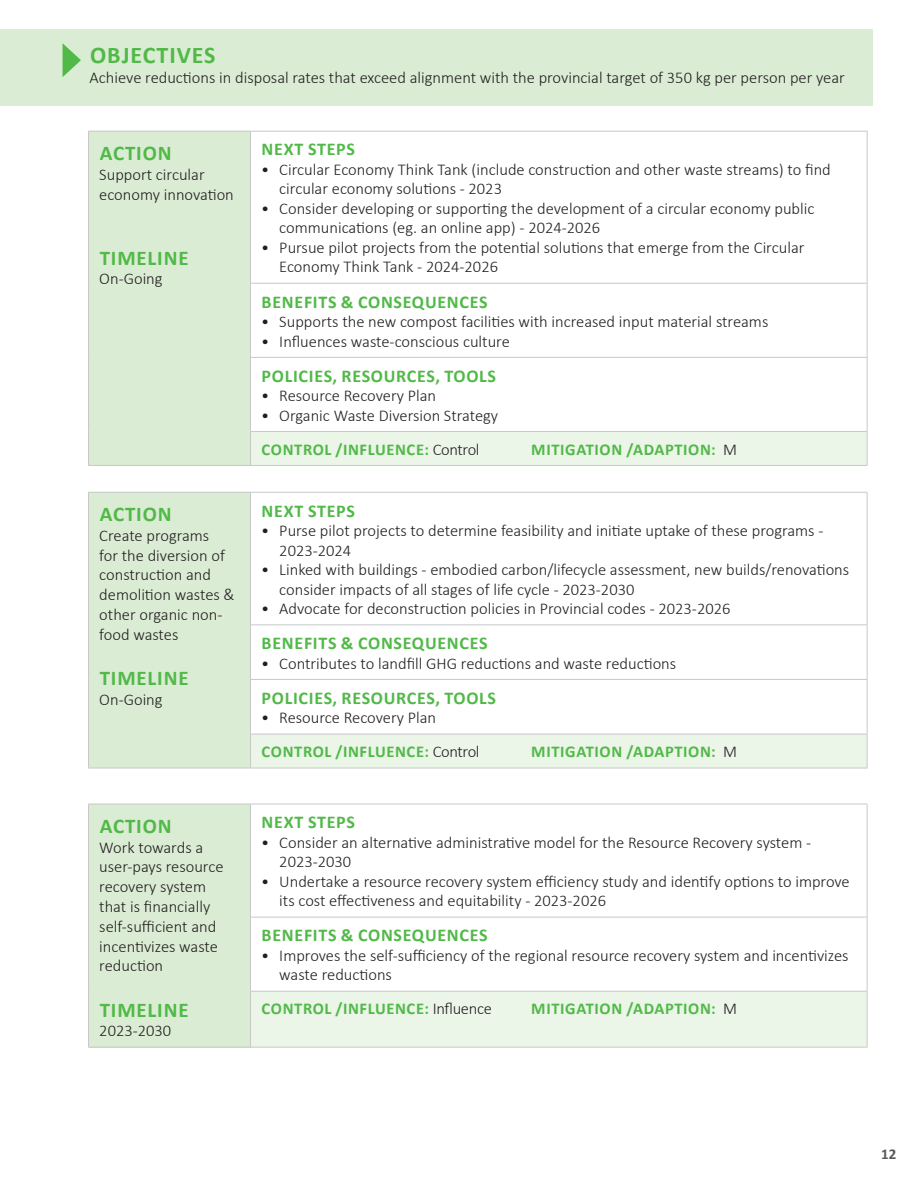
<style>
.page{position:relative;width:918px;height:1188px;background:#fff}
.page>*{position:absolute;margin:0;border:0;box-sizing:border-box;transform-origin:0 0}
.Action_Table_Heading{font:700 24px "Calibri";letter-spacing:.04em;color:#51b948}
.Action_Table_Heading-2{font:700 21px "Calibri";letter-spacing:.04em;color:#51b948}
.Table_Headings{font:700 18px "Calibri";letter-spacing:.04em;color:#51b948}
.Table_Text{font:300 16.5px/19.8px "Calibri";color:#231f20}
.Table_Headings-2{font:700 16.5px "Calibri";letter-spacing:.04em;color:#51b948}
.t1{font:700 15px "Calibri";color:#57585a}
.s1{font-weight:300;color:#231f20}
</style>
<div class="page">
<div style="left:0;top:29px;width:873px;height:77px;background:#dbecd4"></div>
<div style="left:89px;top:131px;width:162px;height:334px;background:#dbecd4"></div>
<div style="left:251px;top:431px;width:616px;height:34px;background:#ebf5e8"></div>
<hr style="left:88px;top:131px;width:163px;height:1px;background:#c7c8ca">
<hr style="left:88px;top:132px;width:1px;height:151px;background:#c7c8ca">
<hr style="left:251px;top:131px;width:617px;height:1px;background:#c7c8ca">
<hr style="left:250px;top:132px;width:1px;height:151px;background:#c7c8ca">
<hr style="left:867px;top:132px;width:1px;height:151px;background:#c7c8ca">
<hr style="left:88px;top:283px;width:1px;height:74px;background:#c7c8ca">
<hr style="left:250px;top:283px;width:618px;height:1px;background:#c7c8ca">
<hr style="left:250px;top:284px;width:1px;height:73px;background:#c7c8ca">
<hr style="left:867px;top:284px;width:1px;height:73px;background:#c7c8ca">
<hr style="left:88px;top:357px;width:1px;height:74px;background:#c7c8ca">
<hr style="left:250px;top:357px;width:618px;height:1px;background:#c7c8ca">
<hr style="left:250px;top:358px;width:1px;height:73px;background:#c7c8ca">
<hr style="left:867px;top:358px;width:1px;height:73px;background:#c7c8ca">
<hr style="left:88px;top:431px;width:1px;height:34px;background:#c7c8ca">
<hr style="left:250px;top:431px;width:618px;height:1px;background:#c7c8ca">
<hr style="left:250px;top:432px;width:1px;height:33px;background:#c7c8ca">
<hr style="left:867px;top:432px;width:1px;height:33px;background:#c7c8ca">
<hr style="left:88px;top:465px;width:163px;height:1px;background:#c7c8ca">
<hr style="left:251px;top:465px;width:617px;height:1px;background:#c7c8ca">
<div style="left:89px;top:492px;width:162px;height:276px;background:#dbecd4"></div>
<div style="left:251px;top:734px;width:616px;height:34px;background:#ebf5e8"></div>
<hr style="left:88px;top:492px;width:163px;height:1px;background:#c7c8ca">
<hr style="left:88px;top:493px;width:1px;height:132px;background:#c7c8ca">
<hr style="left:251px;top:492px;width:617px;height:1px;background:#c7c8ca">
<hr style="left:250px;top:493px;width:1px;height:131px;background:#c7c8ca">
<hr style="left:867px;top:493px;width:1px;height:131px;background:#c7c8ca">
<hr style="left:88px;top:625px;width:1px;height:54px;background:#c7c8ca">
<hr style="left:250px;top:624px;width:618px;height:1px;background:#c7c8ca">
<hr style="left:250px;top:625px;width:1px;height:54px;background:#c7c8ca">
<hr style="left:867px;top:625px;width:1px;height:54px;background:#c7c8ca">
<hr style="left:88px;top:679px;width:1px;height:55px;background:#c7c8ca">
<hr style="left:250px;top:679px;width:618px;height:1px;background:#c7c8ca">
<hr style="left:250px;top:680px;width:1px;height:54px;background:#c7c8ca">
<hr style="left:867px;top:680px;width:1px;height:54px;background:#c7c8ca">
<hr style="left:88px;top:734px;width:1px;height:34px;background:#c7c8ca">
<hr style="left:250px;top:734px;width:618px;height:1px;background:#c7c8ca">
<hr style="left:250px;top:734px;width:1px;height:34px;background:#c7c8ca">
<hr style="left:867px;top:734px;width:1px;height:34px;background:#c7c8ca">
<hr style="left:88px;top:768px;width:163px;height:1px;background:#c7c8ca">
<hr style="left:251px;top:768px;width:617px;height:1px;background:#c7c8ca">
<div style="left:89px;top:804px;width:162px;height:243px;background:#dbecd4"></div>
<div style="left:251px;top:991px;width:616px;height:56px;background:#ebf5e8"></div>
<hr style="left:88px;top:804px;width:163px;height:1px;background:#c7c8ca">
<hr style="left:88px;top:804px;width:1px;height:113px;background:#c7c8ca">
<hr style="left:251px;top:804px;width:617px;height:1px;background:#c7c8ca">
<hr style="left:250px;top:804px;width:1px;height:113px;background:#c7c8ca">
<hr style="left:867px;top:804px;width:1px;height:113px;background:#c7c8ca">
<hr style="left:88px;top:917px;width:1px;height:74px;background:#c7c8ca">
<hr style="left:250px;top:917px;width:618px;height:1px;background:#c7c8ca">
<hr style="left:250px;top:917px;width:1px;height:74px;background:#c7c8ca">
<hr style="left:867px;top:917px;width:1px;height:74px;background:#c7c8ca">
<hr style="left:88px;top:991px;width:1px;height:56px;background:#c7c8ca">
<hr style="left:250px;top:991px;width:618px;height:1px;background:#c7c8ca">
<hr style="left:250px;top:992px;width:1px;height:55px;background:#c7c8ca">
<hr style="left:867px;top:992px;width:1px;height:55px;background:#c7c8ca">
<hr style="left:88px;top:1047px;width:163px;height:1px;background:#c7c8ca">
<hr style="left:251px;top:1047px;width:617px;height:1px;background:#c7c8ca">
<svg style="left:63px;top:44px;width:18px;height:33px"></svg>
<p class="Action_Table_Heading" style="left:90px;top:40px;width:127px">OBJECTIVES</p>
<p class="Table_Text" style="left:90px;top:67px;width:757px">Achieve reductions in disposal rates that exceed alignment with the provincial target of 350 kg per person per year</p>
<p class="Action_Table_Heading-2" style="left:100px;top:140px;width:73px">ACTION</p>
<p class="Table_Text" style="left:99px;top:164px;width:136px">Support circular economy innovation</p>
<p class="Action_Table_Heading-2" style="left:100px;top:244px;width:90px">TIMELINE</p>
<p class="Table_Text" style="left:99px;top:268px;width:65px">On-Going</p>
<p class="Table_Headings" style="left:262px;top:138px;width:95px">NEXT STEPS</p>
<p class="Table_Text" style="left:279px;top:159px;width:553px;text-indent:-18px">• Circular Economy Think Tank (include construction and other waste streams) to find circular economy solutions - 2023</p>
<p class="Table_Text" style="left:279px;top:198px;width:537px;text-indent:-18px">• Consider developing or supporting the development of a circular economy public communications (eg. an online app) - 2024-2026</p>
<p class="Table_Text" style="left:279px;top:237px;width:527px;text-indent:-18px">• Pursue pilot projects from the potential solutions that emerge from the Circular<br>Economy Think Tank - 2024-2026</p>
<p class="Table_Headings" style="left:262px;top:290px;width:227px">BENEFITS &amp; CONSEQUENCES</p>
<p class="Table_Text" style="left:261px;top:311px;width:509px">• Supports the new compost facilities with increased input material streams</p>
<p class="Table_Text" style="left:261px;top:330px;width:250px">• Influences waste-conscious culture</p>
<p class="Table_Headings" style="left:262px;top:364px;width:236px">POLICIES, RESOURCES, TOOLS</p>
<p class="Table_Text" style="left:261px;top:385px;width:176px">• Resource Recovery Plan</p>
<p class="Table_Text" style="left:261px;top:405px;width:238px">• Organic Waste Diversion Strategy</p>
<p class="Table_Headings-2" style="left:262px;top:439px;width:219px">CONTROL /INFLUENCE: <span class="s1">Control</span></p>
<p class="Table_Headings-2" style="left:531px;top:439px;width:207px">MITIGATION /ADAPTION: <span class="s1">M</span></p>
<p class="Action_Table_Heading-2" style="left:100px;top:501px;width:73px">ACTION</p>
<p class="Table_Text" style="left:99px;top:525px;width:137px">Create programs<br>for the diversion of construction and demolition wastes &amp; other organic non&shy;food wastes</p>
<p class="Action_Table_Heading-2" style="left:100px;top:665px;width:90px">TIMELINE</p>
<p class="Table_Text" style="left:99px;top:689px;width:65px">On-Going</p>
<p class="Table_Headings" style="left:262px;top:499px;width:95px">NEXT STEPS</p>
<p class="Table_Text" style="left:279px;top:520px;width:546px;text-indent:-18px">• Purse pilot projects to determine feasibility and initiate uptake of these programs -<br>2023-2024</p>
<p class="Table_Text" style="left:279px;top:559px;width:571px;text-indent:-18px">• Linked with buildings - embodied carbon/lifecycle assessment, new builds/renovations consider impacts of all stages of life cycle - 2023-2030</p>
<p class="Table_Text" style="left:261px;top:598px;width:471px">• Advocate for deconstruction policies in Provincial codes - 2023-2026</p>
<p class="Table_Headings" style="left:262px;top:632px;width:227px">BENEFITS &amp; CONSEQUENCES</p>
<p class="Table_Text" style="left:261px;top:653px;width:416px">• Contributes to landfill GHG reductions and waste reductions</p>
<p class="Table_Headings" style="left:262px;top:686px;width:236px">POLICIES, RESOURCES, TOOLS</p>
<p class="Table_Text" style="left:261px;top:707px;width:176px">• Resource Recovery Plan</p>
<p class="Table_Headings-2" style="left:262px;top:741px;width:219px">CONTROL /INFLUENCE: <span class="s1">Control</span></p>
<p class="Table_Headings-2" style="left:531px;top:741px;width:207px">MITIGATION /ADAPTION: <span class="s1">M</span></p>
<p class="Action_Table_Heading-2" style="left:100px;top:812px;width:73px">ACTION</p>
<p class="Table_Text" style="left:99px;top:836px;width:126px">Work towards a user-pays resource recovery system that is financially self-sufficient and incentivizes waste reduction</p>
<p class="Action_Table_Heading-2" style="left:100px;top:996px;width:90px">TIMELINE</p>
<p class="Table_Text" style="left:99px;top:1020px;width:73px">2023-2030</p>
<p class="Table_Headings" style="left:262px;top:811px;width:95px">NEXT STEPS</p>
<p class="Table_Text" style="left:279px;top:832px;width:533px;text-indent:-18px">• Consider an alternative administrative model for the Resource Recovery system -<br>2023-2030</p>
<p class="Table_Text" style="left:279px;top:871px;width:572px;text-indent:-18px">• Undertake a resource recovery system efficiency study and identify options to improve its cost effectiveness and equitability - 2023-2026</p>
<p class="Table_Headings" style="left:262px;top:924px;width:227px">BENEFITS &amp; CONSEQUENCES</p>
<p class="Table_Text" style="left:279px;top:945px;width:571px;text-indent:-18px">• Improves the self-sufficiency of the regional resource recovery system and incentivizes waste reductions</p>
<p class="Table_Headings-2" style="left:262px;top:998px;width:232px">CONTROL /INFLUENCE: <span class="s1">Influence</span></p>
<p class="Table_Headings-2" style="left:531px;top:998px;width:207px">MITIGATION /ADAPTION: <span class="s1">M</span></p>
<p class="t1" style="left:881px;top:1145px;width:17px">12</p>
</div>
